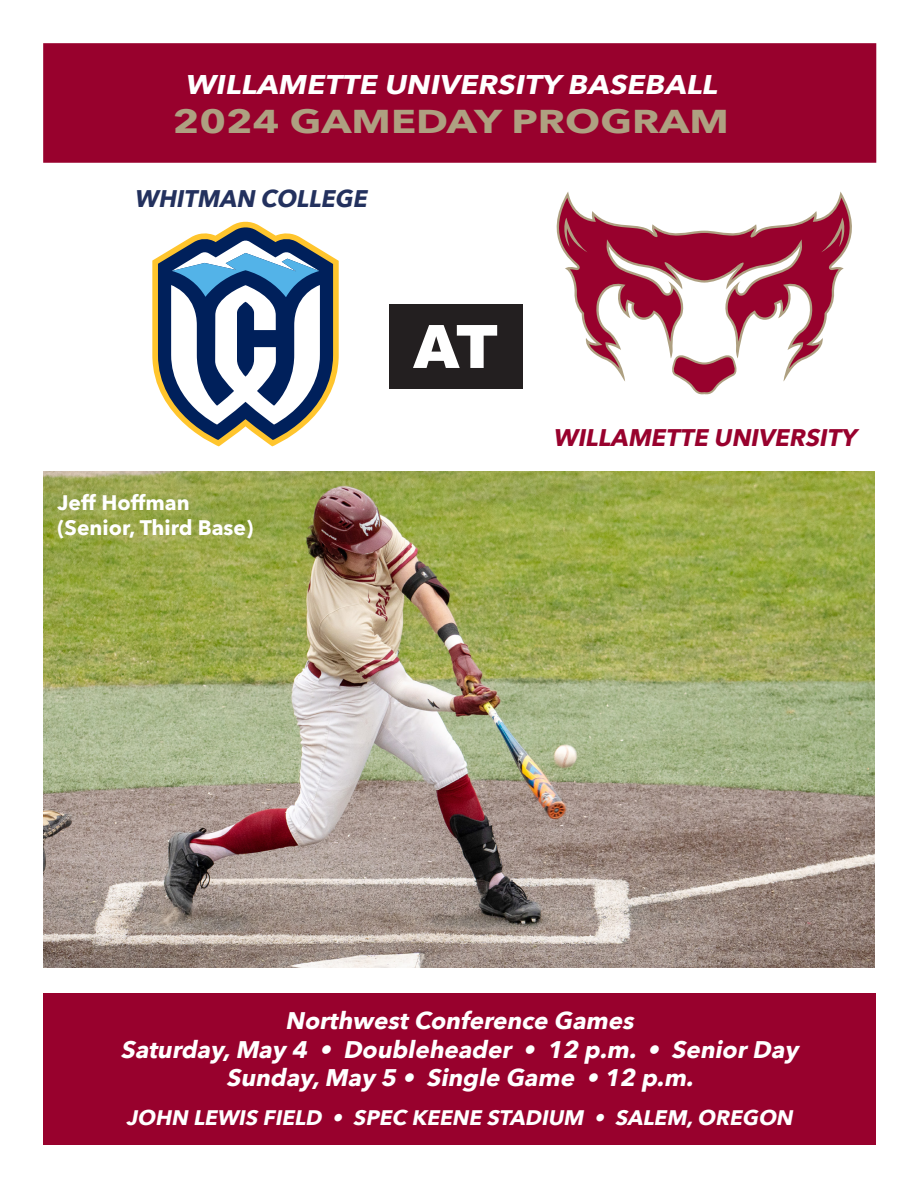
<style>
.page{position:relative;width:918px;height:1188px;background:#fff}
.page>*{position:absolute;margin:0;border:0;box-sizing:border-box;transform-origin:0 0}
.t1{font:900 60px "Arial";color:#fff}
.t2{font:700 33px "Avenir Next";color:#aea081;scale:1.25 1}
.t3{font:italic 700 27px "Avenir Next";color:#fff;scale:1.1 1}
.t4{font:italic 700 24px/28.8px "Avenir Next";color:#fff;text-align:center}
.t5{font:italic 700 24px "Avenir Next";color:#98012d}
.t6{font:italic 700 24px "Avenir Next";color:#23315e}
.t7{font:italic 700 21px "Avenir Next";color:#fff}
.t8{font:700 21px/25.2px "Avenir Next";color:#fff}
</style>
<div class="page">
<img style="left:43px;top:472px;width:832px;height:496px">
<div style="left:43px;top:43px;width:833px;height:120px;background:#98012d;border:2px solid #98012d"></div>
<div style="left:389px;top:304px;width:133px;height:85px;background:#231f20"></div>
<svg style="left:557px;top:198px;width:295px;height:171px"></svg>
<svg style="left:671px;top:355px;width:66px;height:39px"></svg>
<div style="left:44px;top:994px;width:832px;height:151px;background:#98012d"></div>
<svg style="left:152px;top:222px;width:187px;height:224px"></svg>
<p class="t3" style="left:185px;top:61px;width:493px">WILLAMETTE UNIVERSITY BASEBALL</p>
<p class="t2" style="left:173px;top:93px;width:446px">2024 GAMEDAY PROGRAM</p>
<p class="t6" style="left:134px;top:178px;width:241px">WHITMAN COLLEGE</p>
<p class="t1" style="left:413px;top:303px;width:87px">AT</p>
<p class="t8" style="left:57px;top:490px;width:197px">Jeff Hoffman (Senior, Third Base)</p>
<p class="t5" style="left:553px;top:416px;width:312px">WILLAMETTE UNIVERSITY</p>
<p class="t4" style="left:121px;top:1006px;width:686px">NorthwestConference Games<br>Saturday,May 4 • Doubleheader • 12 p.m. • SeniorDay</p>
<p class="t4" style="left:226px;top:1063px;width:476px">Sunday,May 5 • Single Game •12 p.m.</p>
<p class="t7" style="left:126px;top:1100px;width:674px">JOHN LEWIS FIELD • SPEC KEENE STADIUM • SALEM,OREGON</p>
</div>
